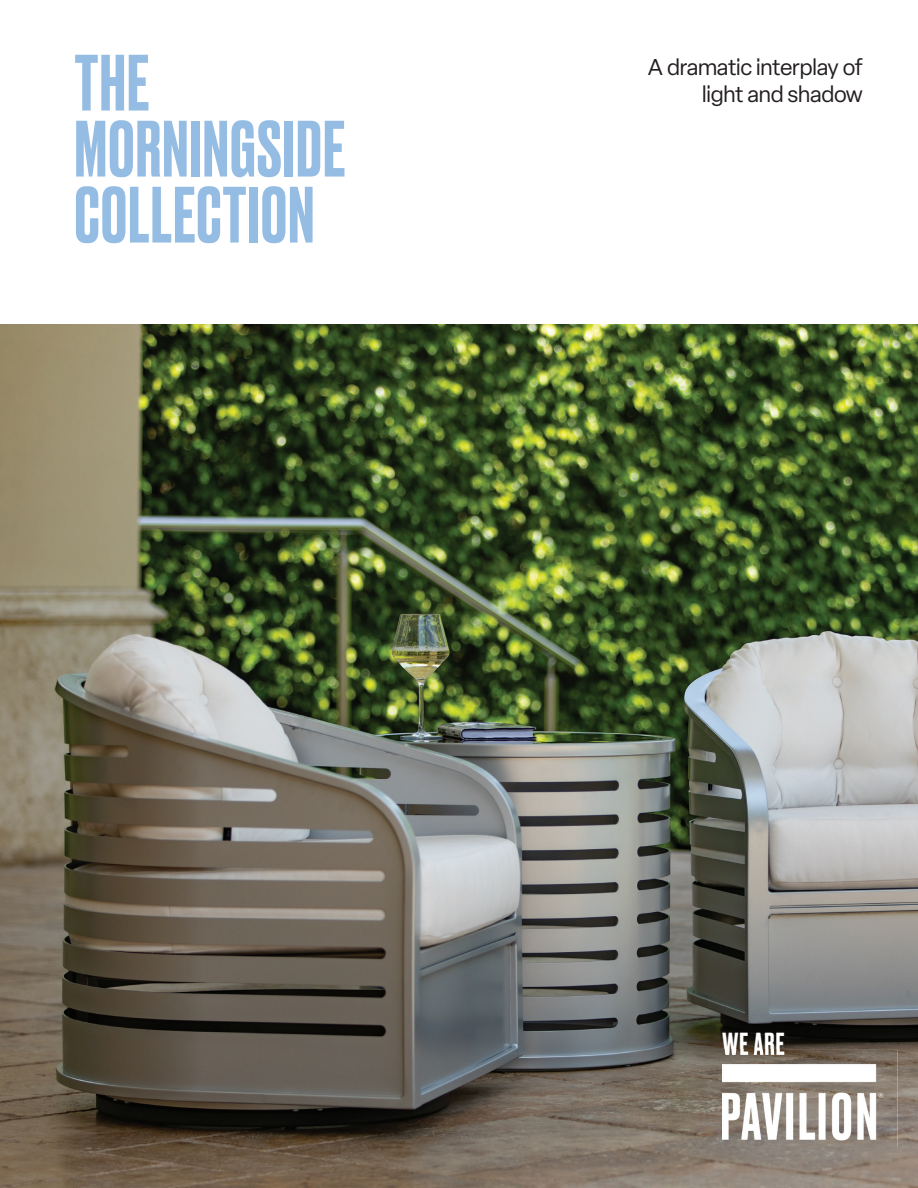
<style>
.page{position:relative;width:918px;height:1188px;background:#fff}
.page>*{position:absolute;margin:0;border:0;box-sizing:border-box;transform-origin:0 0}
.t1{font:500 75px/66px "Druk";letter-spacing:.02em;color:#95bde4}
.t2{font:500 30px "Druk";color:#fff}
.t3{font:22.5px/27px "Elza";letter-spacing:-.01em;color:#231f20;text-align:right}
</style>
<div class="page">
<img style="left:0;top:324px;width:918px;height:864px">
<img style="left:722px;top:1050px;width:175px;height:96px">
<img style="left:723px;top:1050px;width:61px;height:5px">
<h1 class="t1" style="left:75px;top:46px;width:272px">THE<br>MORNINGSIDE<br>COLLECTION</h1>
<p class="t3" style="left:648px;top:54px;width:217px">A dramatic interplay of light and shadow</p>
<h2 class="t2" style="left:723px;top:1023px;width:63px">WE ARE</h2>
</div>
